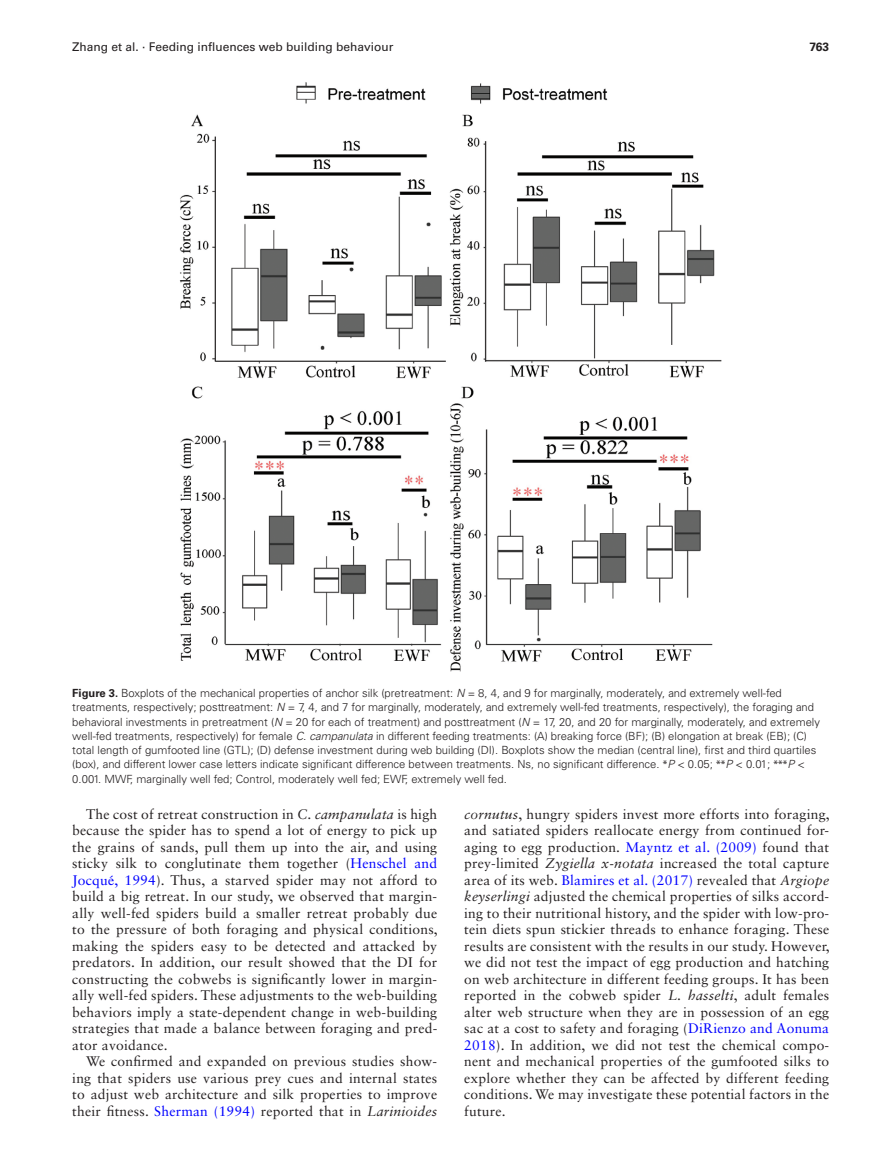
<style>
.page{position:relative;width:893px;height:1174px;background:#fff}
.page>*{position:absolute;margin:0;border:0;box-sizing:border-box;transform-origin:0 0}
.t1{font:13.8px/16.5px "Sabon LT Std";letter-spacing:.015em;color:#231f20;text-align:justify}
.t2{font:12px "Univers LT Std";color:#231f20}
.t3{font:700 12px "Univers LT Std";color:#231f20}
.t4{font:300 11.25px/14.2px "Univers LT Std";color:#231f20}
.s1{font-weight:700}
.s2{font-style:italic}
.s3{font-family:"Myriad Pro";font-weight:400}
.s4{color:#00f}
.s5{font-family:"STIX General";color:#00f}
</style>
<div class="page">
<img style="left:179px;top:82px;width:543px;height:590px">
<p class="t2" style="left:72px;top:40px;width:323px">Zhang et al. · Feeding influences web building behaviour</p>
<p class="t3" style="left:809px;top:40px;width:21px">763</p>
<p class="t4" style="left:72px;top:686px;width:749px"><span class="s1">Figure 3.</span> Boxplots of the mechanical properties of anchor silk (pretreatment: <span class="s2">N</span> = 8, 4, and 9 for marginally, moderately, and extremely well-fed treatments, respectively; posttreatment: <span class="s2">N</span> = 7, 4, and 7 for marginally, moderately, and extremely well-fed treatments, respectively), the foraging and behavioral investments in pretreatment (<span class="s2">N</span> = 20 for each of treatment) and posttreatment (<span class="s2">N</span> = 17, 20, and 20 for marginally, moderately, and extremely well-fed treatments, respectively) for female <span class="s2">C. campanulata</span> in different feeding treatments: (A) breaking force (BF); (B) elongation at break (EB); (C) total length of gumfooted line (GTL); (D) defense investment during web building (DI). Boxplots show the median (central line), first and third quartiles (box), and different lower case letters indicate significant difference between treatments. Ns, no significant difference. <span class="s3">*</span><span class="s2">P</span> &lt; 0.05; <span class="s3">**</span><span class="s2">P</span> &lt; 0.01; <span class="s3">***</span><span class="s2">P</span> &lt; 0.001. MWF, marginally well fed; Control, moderately well fed; EWF, extremely well fed.</p>
<p class="t1" style="left:72px;top:805px;width:367px;text-indent:14px">The cost of retreat construction in <span class="s2">C. campanulata</span> is high because the spider has to spend a lot of energy to pick up the grains of sands, pull them up into the air, and using sticky silk to conglutinate them together (<span class="s4">Henschel and Jocqu</span><span class="s5">é</span><span class="s4">, 1994</span>). Thus, a starved spider may not afford to build a big retreat. In our study, we observed that margin&shy;ally well-fed spiders build a smaller retreat probably due to the pressure of both foraging and physical conditions, making the spiders easy to be detected and attacked by predators. In addition, our result showed that the DI for constructing the cobwebs is significantly lower in margin&shy;ally well-fed spiders. These adjustments to the web-building behaviors imply a state-dependent change in web-building strategies that made a balance between foraging and pred&shy;ator avoidance.</p>
<p class="t1" style="left:72px;top:1053px;width:366px;text-indent:14px">We confirmed and expanded on previous studies show&shy;ing that spiders use various prey cues and internal states to adjust web architecture and silk properties to improve their fitness. <span class="s4">Sherman (1994)</span> reported that in <span class="s2">Larinioides</span></p>
<p class="t1" style="left:464px;top:805px;width:367px"><span class="s2">cornutus</span>, hungry spiders invest more efforts into foraging, and satiated spiders reallocate energy from continued for&shy;aging to egg production. <span class="s4">Mayntz et al. (2009)</span> found that prey-limited <span class="s2">Zygiella x-notata</span> increased the total capture area of its web. <span class="s4">Blamires et al. (2017)</span> revealed that <span class="s2">Argiope keyserlingi</span> adjusted the chemical properties of silks accord&shy;ing to their nutritional history, and the spider with low-pro&shy;tein diets spun stickier threads to enhance foraging. These results are consistent with the results in our study. However, we did not test the impact of egg production and hatching on web architecture in different feeding groups. It has been reported in the cobweb spider <span class="s2">L. hasselti</span>, adult females alter web structure when they are in possession of an egg sac at a cost to safety and foraging (<span class="s4">DiRienzo and Aonuma 2018</span>). In addition, we did not test the chemical compo&shy;nent and mechanical properties of the gumfooted silks to explore whether they can be affected by different feeding conditions. We may investigate these potential factors in the future.</p>
</div>
